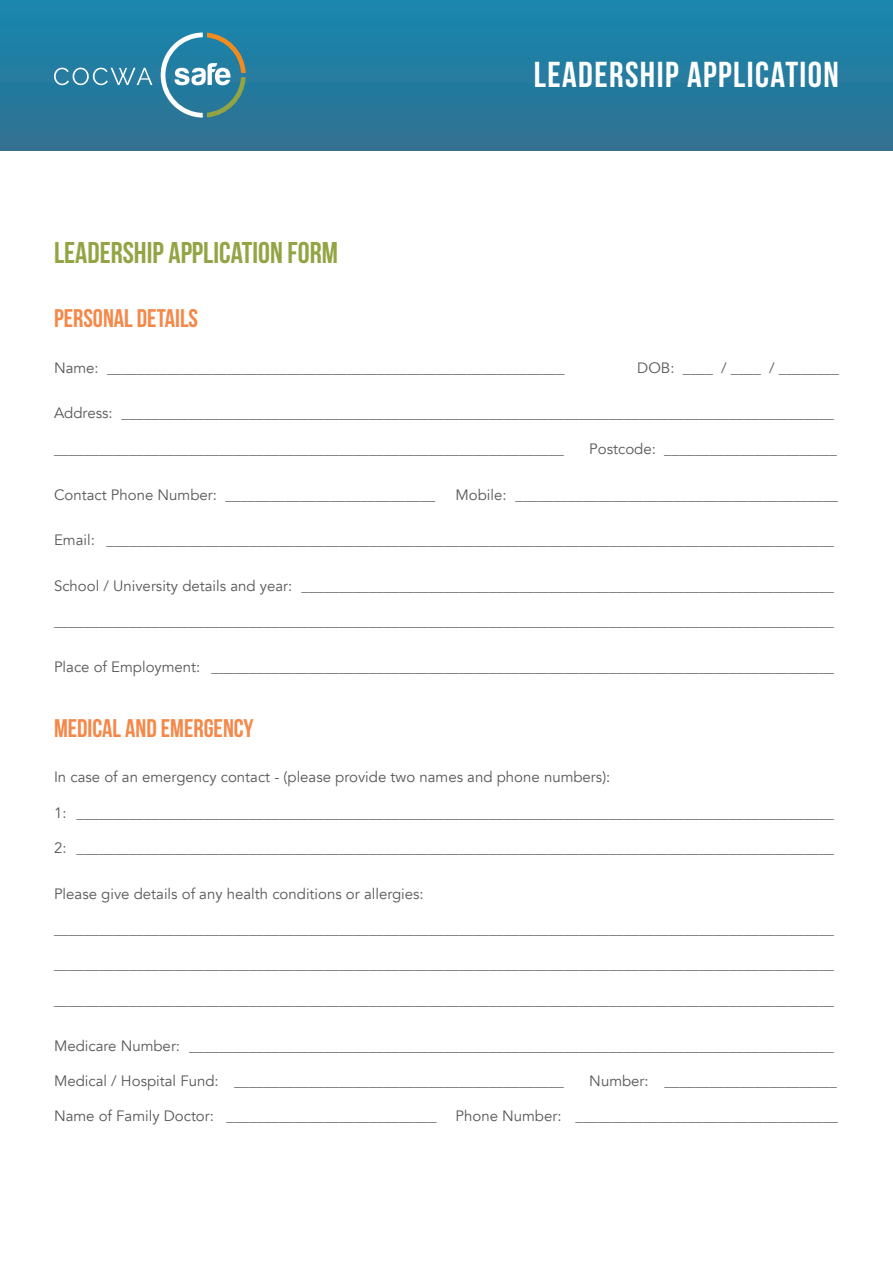
<style>
.page{position:relative;width:893px;height:1263px;background:#fff}
.page>*{position:absolute;margin:0;border:0;box-sizing:border-box;transform-origin:0 0}
.Heading_1{font:700 36px "Bebas Neue";letter-spacing:.04em;color:#fff}
.Heading_2{font:700 30px "Bebas Neue";color:#93a445}
.Heading_3{font:700 25.5px "Bebas Neue";color:#f58849}
.Form_New{font:15px "Avenir";color:#57585a}
.Body{font:15px "Avenir";color:#57585a}
</style>
<div class="page">
<div style="left:0;top:0;width:893px;height:150px;background:linear-gradient(to bottom,#1887af,#317191)"></div>
<svg style="left:54px;top:68px;width:98px;height:17px;background:#5598b4"></svg>
<svg style="left:161px;top:33px;width:85px;height:85px;background:#5393a7"></svg>
<p class="Heading_2" style="left:54px;top:236px;width:286px">LEADERSHIP APPLICATION FORM</p>
<p class="Heading_3" style="left:54px;top:304px;width:146px">PERSONAL DETAILS</p>
<p class="Heading_1" style="left:534px;top:55px;width:307px">LEADERSHIP APPLICATION</p>
<p class="Body" style="left:54px;top:358px;width:512px">Name: _____________________________________________________________</p>
<p class="Body" style="left:637px;top:358px;width:203px">DOB: ____ / ____ / ________</p>
<p class="Form_New" style="left:54px;top:404px;width:781px">Address: _______________________________________________________________________________________________</p>
<p class="Form_New" style="left:54px;top:440px;width:511px">____________________________________________________________________</p>
<p class="Form_New" style="left:589px;top:440px;width:249px">Postcode: _______________________</p>
<p class="Body" style="left:54px;top:485px;width:383px">Contact Phone Number: ____________________________</p>
<p class="Form_New" style="left:455px;top:485px;width:384px">Mobile: ___________________________________________</p>
<p class="Form_New" style="left:54px;top:531px;width:781px">Email: _________________________________________________________________________________________________</p>
<p class="Form_New" style="left:54px;top:577px;width:781px">School / University details and year: _______________________________________________________________________</p>
<p class="Form_New" style="left:54px;top:612px;width:781px">________________________________________________________________________________________________________</p>
<p class="Form_New" style="left:54px;top:658px;width:781px">Place of Employment: ___________________________________________________________________________________</p>
<p class="Heading_3" style="left:54px;top:714px;width:201px">MEDICAL AND EMERGENCY</p>
<p class="Form_New" style="left:54px;top:768px;width:558px">In case of an emergency contact - (please provide two names and phone numbers):</p>
<p class="Form_New" style="left:54px;top:803px;width:781px">1: _____________________________________________________________________________________________________</p>
<p class="Form_New" style="left:54px;top:839px;width:781px">2: _____________________________________________________________________________________________________</p>
<p class="Form_New" style="left:54px;top:885px;width:371px">Please give details of any health conditions or allergies:</p>
<p class="Form_New" style="left:54px;top:920px;width:781px">________________________________________________________________________________________________________</p>
<p class="Form_New" style="left:54px;top:955px;width:781px">________________________________________________________________________________________________________</p>
<p class="Form_New" style="left:54px;top:991px;width:781px">________________________________________________________________________________________________________</p>
<p class="Form_New" style="left:54px;top:1036px;width:781px">Medicare Number: ______________________________________________________________________________________</p>
<p class="Form_New" style="left:54px;top:1072px;width:511px">Medical / Hospital Fund: ____________________________________________</p>
<p class="Form_New" style="left:54px;top:1107px;width:384px">Name of Family Doctor: ____________________________</p>
<p class="Form_New" style="left:589px;top:1072px;width:249px">Number: _______________________</p>
<p class="Form_New" style="left:455px;top:1107px;width:384px">Phone Number: ___________________________________</p>
</div>
